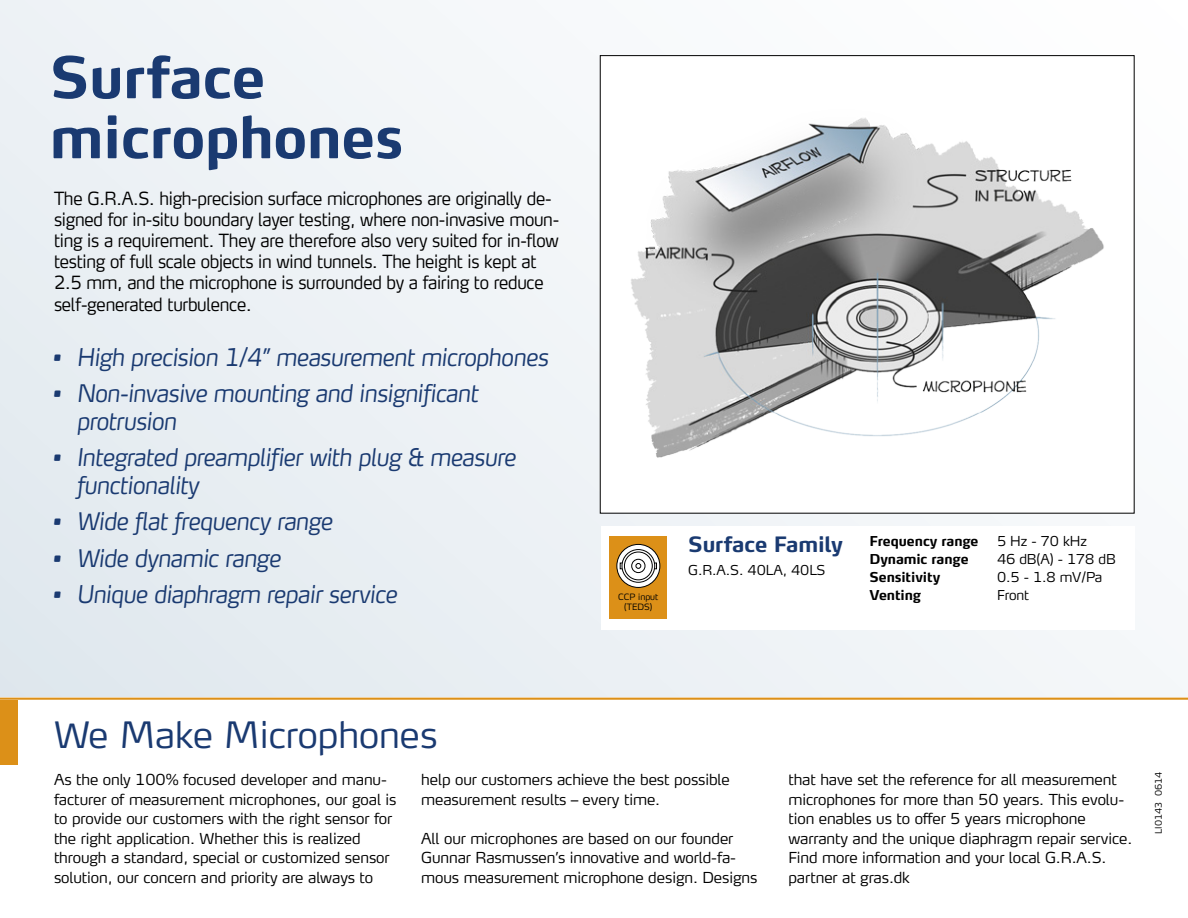
<style>
.page{position:relative;width:1188px;height:918px;background:#fff}
.page>*{position:absolute;margin:0;border:0;box-sizing:border-box;transform-origin:0 0}
.t1{font:700 57px/60px "Max TF";letter-spacing:-.005em;color:#1a3a71}
.t2{font:300 36px "Max TF";color:#1a3a71}
.t3{font:italic 300 24px/27.8px "Max TF";letter-spacing:-.015em;color:#1a3a71;scale:.93 1}
.t4{font:700 21px "Max TF";letter-spacing:-.005em;color:#1a3a71}
.t5{font:300 18px/21.3px "Max TF";letter-spacing:-.015em;color:#000;scale:.93 1}
.t6{font:300 15px/19.5px "Max TF";letter-spacing:-.005em;color:#000}
.t7{font:300 13.5px "Max TF";letter-spacing:-.005em;color:#000}
.t8{font:700 13.5px "Max TF";letter-spacing:-.005em;color:#000}
.t9{font:300 9px "Max TF";color:#000}
.t10{font:300 8.7px/9.8px "Max TF";color:#000;text-align:center}
</style>
<div class="page">
<div style="left:0;top:0;width:1188px;height:918px;background:linear-gradient(to right,#e7edf2,#f8f9fa)"></div>
<div style="left:0;top:698px;width:1188px;height:220px;background:#fff"></div>
<div style="left:0;top:700px;width:17px;height:65px;background:#dc9018"></div>
<hr style="left:0;top:698px;width:1188px;height:2px;background:#dc9018">
<div style="left:601px;top:526px;width:533px;height:104px;background:#fff"></div>
<div style="left:610px;top:536px;width:57px;height:83px;background:#dc9018"></div>
<svg style="left:617px;top:544px;width:43px;height:43px"></svg>
<div style="left:616px;top:544px;width:44px;height:44px;border:1px solid #000;border-radius:50%"></div>
<div style="left:622px;top:549px;width:33px;height:34px;border:1px solid #000;border-radius:50%"></div>
<div style="left:624px;top:552px;width:29px;height:28px;border:1px solid #000;border-radius:50%"></div>
<div style="left:631px;top:559px;width:14px;height:14px;border:1px solid #000;border-radius:50%"></div>
<svg style="left:636px;top:563px;width:5px;height:6px"></svg>
<svg style="left:620px;top:563px;width:3px;height:6px"></svg>
<svg style="left:654px;top:563px;width:3px;height:6px"></svg>
<img style="left:602px;top:57px;width:527px;height:454px">
<p class="t1" style="left:50px;top:46px;width:355px">Surface microphones</p>
<p class="t5" style="left:54px;top:187px;width:545px">The G.R.A.S. high-precision surface microphones are originally de&shy;signed for in-situ boundary layer testing, where non-invasive moun&shy;ting is a requirement. They are therefore also very suited for in-flow testing of full scale objects in wind tunnels. The height is kept at 2.5 mm, and the microphone is surrounded by a fairing to reduce self-generated turbulence.</p>
<p class="t3" style="left:52px;top:343px;width:535px">• High precision 1/4” measurement microphones</p>
<p class="t3" style="left:77px;top:379px;width:433px;text-indent:-25px">• Non-invasive mounting and insignificant protrusion</p>
<p class="t3" style="left:77px;top:443px;width:474px;text-indent:-25px">• Integrated preamplifier with plug &amp; measure functionality</p>
<p class="t3" style="left:52px;top:507px;width:303px">• Wide flat frequency range</p>
<p class="t3" style="left:52px;top:543px;width:248px">• Wide dynamic range</p>
<p class="t3" style="left:52px;top:580px;width:373px">• Unique diaphragm repair service</p>
<p class="t10" style="left:618px;top:592px;width:42px">CCP input (TEDS)</p>
<p class="t4" style="left:688px;top:531px;width:156px">Surface Family</p>
<p class="t7" style="left:688px;top:562px;width:139px">G.R.A.S. 40LA, 40LS</p>
<p class="t8" style="left:870px;top:533px;width:111px">Frequency range</p>
<p class="t7" style="left:997px;top:533px;width:92px">5 Hz - 70 kHz</p>
<p class="t8" style="left:870px;top:551px;width:101px">Dynamic range</p>
<p class="t7" style="left:997px;top:551px;width:120px">46 dB(A) - 178 dB</p>
<p class="t8" style="left:870px;top:569px;width:72px">Sensitivity</p>
<p class="t7" style="left:997px;top:569px;width:107px">0.5 - 1.8 mV/Pa</p>
<p class="t8" style="left:870px;top:587px;width:53px">Venting</p>
<p class="t7" style="left:997px;top:587px;width:34px">Front</p>
<p class="t2" style="left:54px;top:712px;width:385px">We Make Microphones</p>
<p class="t6" style="left:54px;top:770px;width:344px">As the only 100% focused developer and manu&shy;facturer of measurement microphones, our goal is to provide our customers with the right sensor for the right application. Whether this is realized through a standard, special or customized sensor solution, our concern and priority are always to</p>
<p class="t6" style="left:421px;top:770px;width:310px">help our customers achieve the best possible measurement results – every time.</p>
<p class="t6" style="left:421px;top:828px;width:338px">All our microphones are based on our founder<br>Gunnar Rasmussen’s innovative and world-fa&shy;mous measurement microphone design. Designs</p>
<p class="t6" style="left:788px;top:770px;width:345px">that have set the reference for all measurement microphones for more than 50 years. This evolu&shy;tion enables us to offer 5 years microphone warranty and the unique diaphragm repair service.</p>
<p class="t6" style="left:788px;top:848px;width:320px">Find more information and your local G.R.A.S. partner at gras.dk</p>
<p class="t9" style="left:1153px;top:834px;width:64px;rotate:-90deg">LI0143 0614</p>
</div>
